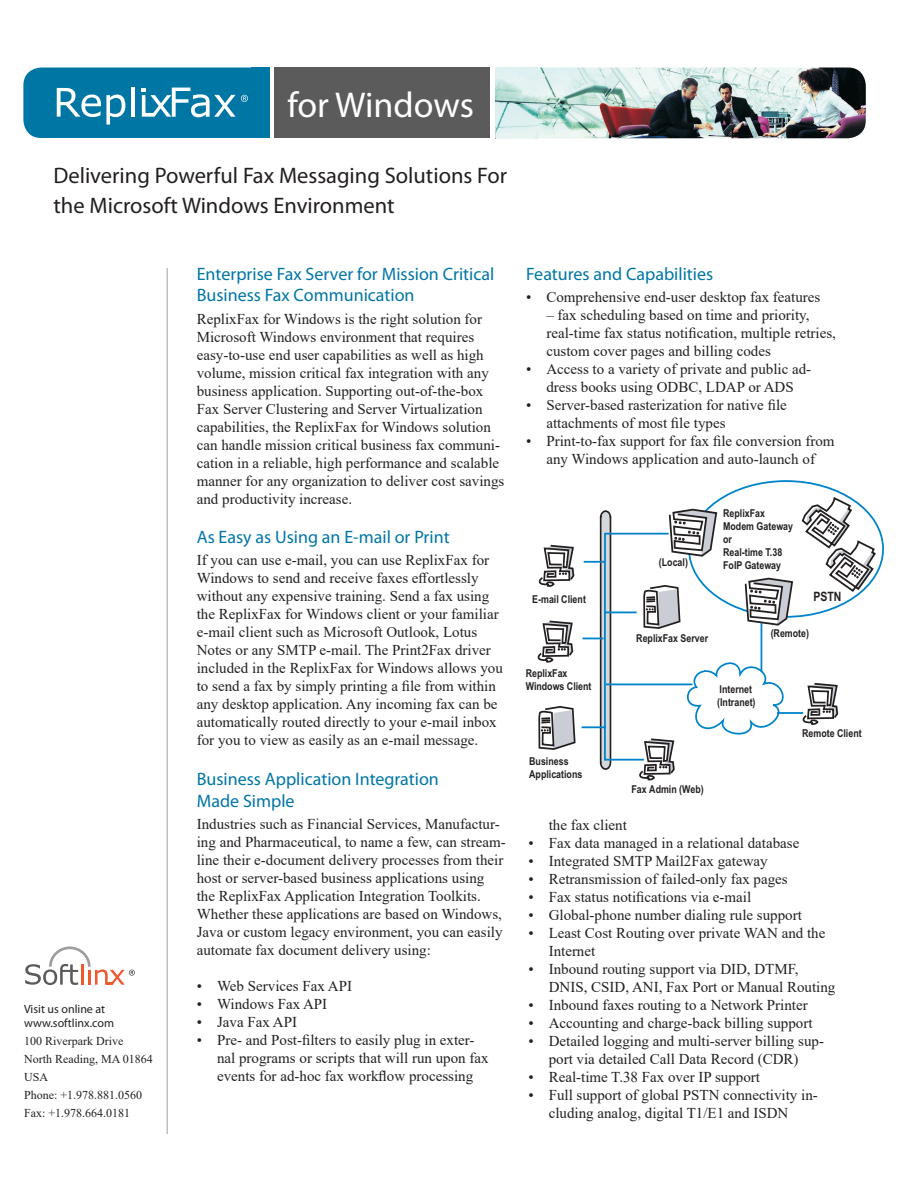
<style>
.page{position:relative;width:918px;height:1188px;background:#fff}
.page>*{position:absolute;margin:0;border:0;box-sizing:border-box;transform-origin:0 0}
.body{font:36px "Myriad Pro";letter-spacing:-.005em;color:#fff}
.header_black{font:22.5px "Myriad Pro";color:#231f20}
.t1{font:18px/21.6px "Myriad Pro";color:#0076a5}
.body-2{font:15px/18px "Times New Roman";color:#231f20}
.t2{font:700 12.9px "Arial";color:#231f20;scale:.82 1}
.body-3{font:12px/18px "Times New Roman";color:#231f20}
.t3{font:12px "Myriad Pro";color:#231f20}
.t4{font:700 10.8px/13px "Arial";color:#231f20;scale:.82 1}
</style>
<div class="page">
<svg style="left:25px;top:946px;width:110px;height:39px"></svg>
<div style="left:23px;top:68px;width:246px;height:70px;background:#0076a5;border-radius:18px"></div>
<img style="left:537px;top:68px;width:329px;height:70px">
<div style="left:274px;top:68px;width:216px;height:70px;background:#5b5b5c"></div>
<svg style="left:57px;top:88px;width:68px;height:37px"></svg>
<hr style="left:131px;top:87px;width:4px;height:30px;background:#fff">
<svg style="left:142px;top:88px;width:106px;height:29px"></svg>
<hr style="left:166px;top:268px;width:2px;height:866px;background:#c1bebe">
<div style="left:251px;top:68px;width:18px;height:70px;background:#0076a5"></div>
<img style="left:496px;top:68px;width:41px;height:70px">
<svg style="left:537px;top:544px;width:39px;height:206px"></svg>
<svg style="left:639px;top:761px;width:36px;height:20px"></svg>
<svg style="left:805px;top:683px;width:34px;height:42px"></svg>
<svg style="left:599px;top:510px;width:13px;height:260px"></svg>
<svg style="left:581px;top:532px;width:224px;height:229px"></svg>
<svg style="left:642px;top:499px;width:76px;height:131px"></svg>
<hr style="left:604px;top:533px;width:2px;height:29px;background:#0084c9">
<svg style="left:801px;top:495px;width:76px;height:98px"></svg>
<p class="body" style="left:287px;top:83px;width:188px">for Windows</p>
<p class="header_black" style="left:53px;top:162px;width:455px">Delivering Powerful Fax Messaging Solutions For</p>
<p class="header_black" style="left:53px;top:192px;width:343px">the Microsoft Windows Environment</p>
<p class="t3" style="left:24px;top:1001px;width:83px">Visit us online at</p>
<p class="t3" style="left:24px;top:1016px;width:91px">www.softlinx.com</p>
<p class="body-3" style="left:24px;top:1032px;width:101px">100 Riverpark Drive</p>
<p class="body-3" style="left:24px;top:1050px;width:130px">North Reading, MA 01864<br>USA</p>
<p class="body-3" style="left:24px;top:1086px;width:120px">Phone: +1.978.881.0560<br>Fax: +1.978.664.0181</p>
<p class="t1" style="left:197px;top:263px;width:299px">Enterprise Fax Server for Mission Critical<br>Business Fax Communication</p>
<p class="body-2" style="left:197px;top:309px;width:309px">ReplixFax for Windows is the right solution for Microsoft Windows environment that requires easy-to-use end user capabilities as well as high volume, mission critical fax integration with any business application. Supporting out-of-the-box Fax Server Clustering and Server Virtualization capabilities, the ReplixFax for Windows solution can handle mission critical business fax communi&shy;cation in a reliable, high performance and scalable manner for any organization to deliver cost savings and productivity increase.</p>
<p class="t1" style="left:197px;top:526px;width:254px">As Easy as Using an E-mail or Print</p>
<p class="body-2" style="left:197px;top:551px;width:308px">If you can use e-mail, you can use ReplixFax for Windows to send and receive faxes effortlessly without any expensive training. Send a fax using the ReplixFax for Windows client or your familiar e-mail client such as Microsoft Outlook, Lotus Notes or any SMTP e-mail. The Print2Fax driver included in the ReplixFax for Windows allows you to send a fax by simply printing a file from within any desktop application. Any incoming fax can be automatically routed directly to your e-mail inbox for you to view as easily as an e-mail message.</p>
<p class="t1" style="left:197px;top:768px;width:244px">Business Application Integration<br>Made Simple</p>
<p class="body-2" style="left:197px;top:815px;width:310px">Industries such as Financial Services, Manufactur&shy;ing and Pharmaceutical, to name a few, can stream&shy;line their e-document delivery processes from their host or server-based business applications using the ReplixFax Application Integration Toolkits.<br>Whether these applications are based on Windows, Java or custom legacy environment, you can easily automate fax document delivery using:</p>
<p class="body-2" style="left:197px;top:977px;width:157px">• Web Services Fax API</p>
<p class="body-2" style="left:197px;top:995px;width:132px">• Windows Fax API</p>
<p class="body-2" style="left:197px;top:1013px;width:102px">• Java Fax API</p>
<p class="body-2" style="left:217px;top:1031px;width:273px;text-indent:-20px">• Pre- and Post-filters to easily plug in exter&shy;nal programs or scripts that will run upon fax events for ad-hoc fax workflow processing</p>
<p class="t1" style="left:526px;top:263px;width:189px">Features and Capabilities</p>
<p class="body-2" style="left:526px;top:288px;width:296px">• Comprehensive end-user desktop fax features</p>
<p class="body-2" style="left:546px;top:306px;width:291px">– fax scheduling based on time and priority, real-time fax status notification, multiple retries, custom cover pages and billing codes</p>
<p class="body-2" style="left:526px;top:360px;width:287px;text-align:center">• Access to a variety of private and public ad&shy;dress books using ODBC, LDAP or ADS</p>
<p class="body-2" style="left:546px;top:396px;width:242px;text-indent:-20px">• Server-based rasterization for native file attachments of most file types</p>
<p class="body-2" style="left:526px;top:432px;width:310px;text-align:center">• Print-to-fax support for fax file conversion from any Windows application and auto-launch of</p>
<p class="t4" style="left:532px;top:593px;width:67px">E-mail Client</p>
<p class="t4" style="left:526px;top:667px;width:82px">ReplixFax<br>Windows Client</p>
<p class="t4" style="left:529px;top:755px;width:66px">Business<br>Applications</p>
<p class="t4" style="left:659px;top:556px;width:37px">(Local)</p>
<p class="t4" style="left:636px;top:632px;width:89px">ReplixFax Server</p>
<p class="t4" style="left:723px;top:507px;width:87px">ReplixFax<br>Modem Gateway or<br>Real-time T.38<br>FoIP Gateway</p>
<p class="t2" style="left:813px;top:588px;width:36px">PSTN</p>
<p class="t4" style="left:771px;top:627px;width:48px">(Remote)</p>
<p class="t4" style="left:717px;top:683px;width:48px">Internet (Intranet)</p>
<p class="t4" style="left:802px;top:727px;width:74px">Remote Client</p>
<p class="t4" style="left:632px;top:783px;width:90px">Fax Admin (Web)</p>
<p class="body-2" style="left:549px;top:815px;width:80px">the fax client</p>
<p class="body-2" style="left:528px;top:833px;width:273px">• Fax data managed in a relational database</p>
<p class="body-2" style="left:528px;top:851px;width:241px">• Integrated SMTP Mail2Fax gateway</p>
<p class="body-2" style="left:528px;top:869px;width:261px">• Retransmission of failed-only fax pages</p>
<p class="body-2" style="left:528px;top:887px;width:224px">• Fax status notifications via e-mail</p>
<p class="body-2" style="left:528px;top:905px;width:275px">• Global-phone number dialing rule support</p>
<p class="body-2" style="left:549px;top:923px;width:278px;text-indent:-20px">• Least Cost Routing over private WAN and the<br>Internet</p>
<p class="body-2" style="left:549px;top:959px;width:288px;text-indent:-20px">• Inbound routing support via DID, DTMF,<br>DNIS, CSID, ANI, Fax Port or Manual Routing</p>
<p class="body-2" style="left:528px;top:995px;width:281px">• Inbound faxes routing to a Network Printer</p>
<p class="body-2" style="left:528px;top:1013px;width:286px">• Accounting and charge-back billing support</p>
<p class="body-2" style="left:528px;top:1031px;width:297px;text-align:center">• Detailed logging and multi-server billing sup&shy;port via detailed Call Data Record (CDR)</p>
<p class="body-2" style="left:528px;top:1067px;width:233px">• Real-time T.38 Fax over IP support</p>
<p class="body-2" style="left:549px;top:1085px;width:271px;text-indent:-20px">• Full support of global PSTN connectivity in&shy;cluding analog, digital T1/E1 and ISDN</p>
</div>
